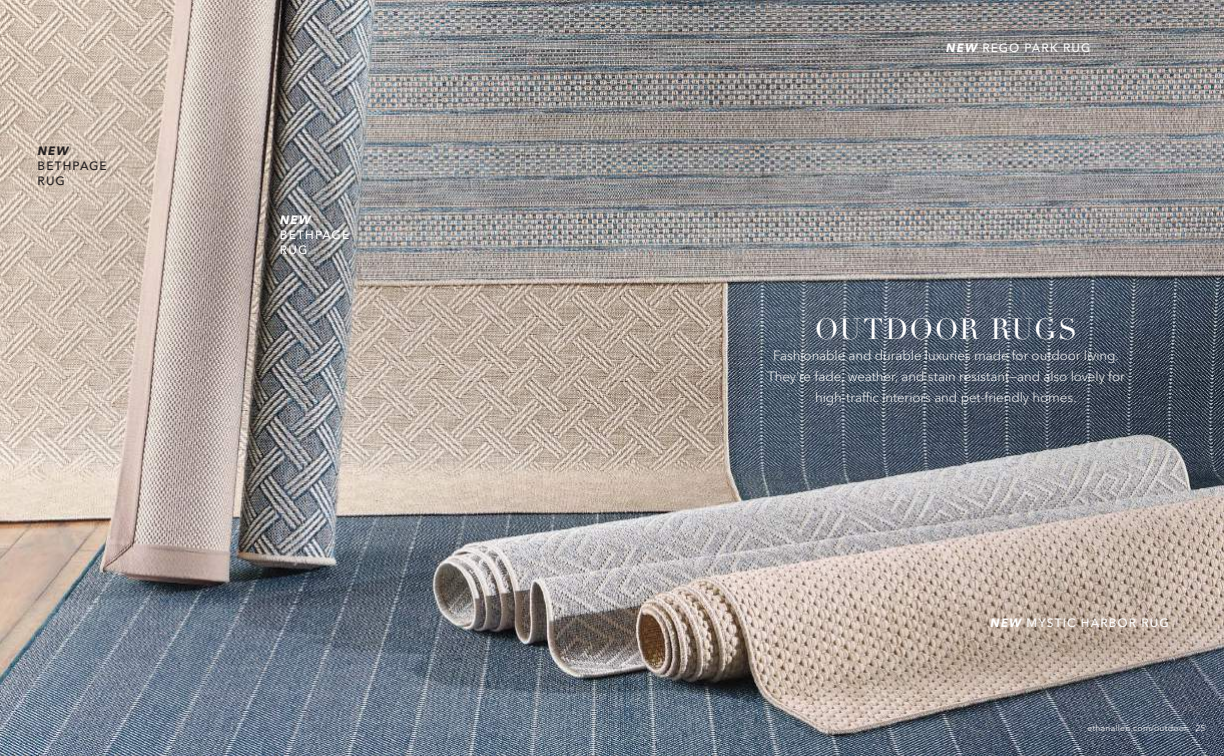
<style>
.page{position:relative;width:1224px;height:756px;background:#fff}
.page>*{position:absolute;margin:0;border:0;box-sizing:border-box;transform-origin:0 0}
.t1{font:28.6px "Didot LH";letter-spacing:.04em;color:#fff}
.t2{font:300 13.3px/21px "Avenir Next LT Pro";letter-spacing:-.005em;color:#fff;text-align:center}
.t3{font:500 12px/15px "Avenir Next LT Pro";letter-spacing:.09em;color:#fff}
.t4{font:500 12px/15px "Avenir Next LT Pro";letter-spacing:.09em;color:#231f20}
.t5{font:italic 700 12px "Avenir Next LT Pro";color:#231f20}
.t6{font:italic 700 12px "Avenir Next LT Pro";color:#fff}
.t7{font:8.5px "Avenir Next LT Pro";letter-spacing:.03em;color:#fff}
.s1{font-weight:700;font-style:italic}
</style>
<div class="page">
<img style="left:0;top:0;width:1224px;height:756px">
<p class="t5" style="left:38px;top:144px;width:32px">NEW</p>
<p class="t4" style="left:38px;top:159px;width:71px">BETHPAGE<br>RUG</p>
<p class="t6" style="left:280px;top:212px;width:32px">NEW</p>
<p class="t3" style="left:280px;top:227px;width:71px">BETHPAGE<br>RUG</p>
<p class="t3" style="left:946px;top:40px;width:146px"><span class="s1">NEW</span> REGO PARK RUG</p>
<h1 class="t1" style="left:815px;top:316px;width:264px">OUTDOOR RUGS</h1>
<p class="t2" style="left:767px;top:345px;width:359px">Fashionable and durable luxuries made for outdoor living.<br>They're fade, weather, and stain resistant—and also lovely for high-traffic interiors and pet-friendly homes.</p>
<p class="t3" style="left:990px;top:615px;width:180px"><span class="s1">NEW</span> MYSTIC HARBOR RUG</p>
<p class="t7" style="left:1087px;top:723px;width:119px">ethanallen.com/outdoor 25</p>
</div>
